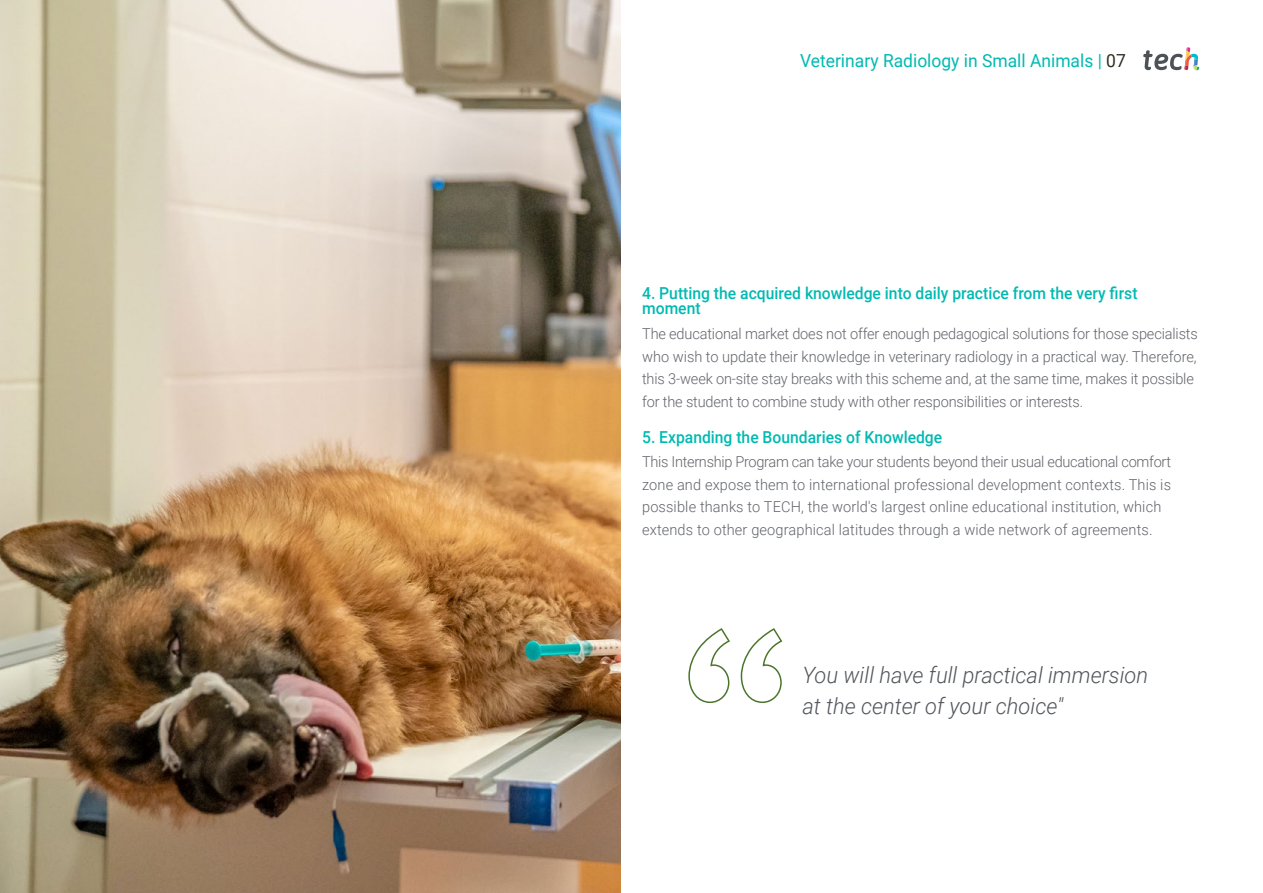
<style>
.page{position:relative;width:1263px;height:893px;background:#fff}
.page>*{position:absolute;margin:0;border:0;box-sizing:border-box;transform-origin:0 0}
.t1{font:italic 300 22.5px/31.5px "Roboto";color:#52555b}
.t2{font:18px "Roboto";color:#00bab2}
.t3{font:500 16.5px/15px "Roboto";color:#00bab2;scale:.95 1}
.t4{font:300 15px/22.5px "Roboto";letter-spacing:-.01em;color:#61646a}
.t5{font:300 15px/22.5px "Roboto";letter-spacing:.01em;color:#61646a}
.s1{color:#312e20}
</style>
<div class="page">
<svg style="left:688px;top:628px;width:95px;height:75px"></svg>
<img style="left:0;top:0;width:621px;height:893px">
<svg style="left:1143px;top:47px;width:56px;height:24px"></svg>
<p class="t2" style="left:800px;top:48px;width:327px">Veterinary Radiology in Small Animals | <span class="s1">07</span></p>
<p class="t3" style="left:642px;top:285px;width:523px">4. Putting the acquired knowledge into daily practice from the very first moment</p>
<p class="t4" style="left:642px;top:322px;width:557px">The educational market does not offer enough pedagogical solutions for those specialists who wish to update their knowledge in veterinary radiology in a practical way. Therefore, this 3-week on-site stay breaks with this scheme and, at the same time, makes it possible for the student to combine study with other responsibilities or interests.</p>
<p class="t3" style="left:642px;top:429px;width:317px">5. Expanding the Boundaries of Knowledge</p>
<p class="t5" style="left:642px;top:450px;width:530px">This Internship Program can take your students beyond their usual educational comfort zone and expose them to international professional development contexts. This is possible thanks to TECH, the world's largest online educational institution, which extends to other geographical latitudes through a wide network of agreements.</p>
<h1 class="t1" style="left:802px;top:658px;width:347px">You will have full practical immersion at the center of your choice"</h1>
</div>
